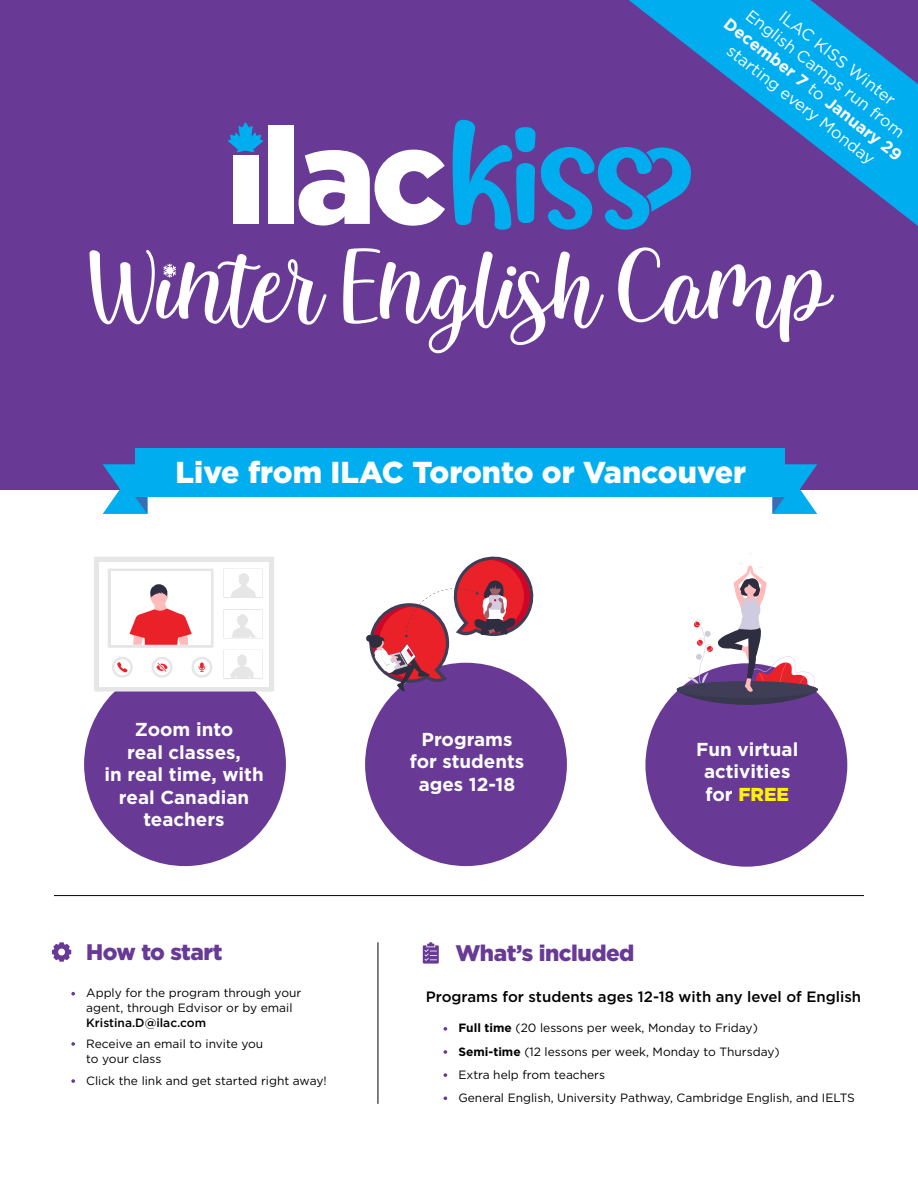
<style>
.page{position:relative;width:918px;height:1188px;background:#fff}
.page>*{position:absolute;margin:0;border:0;box-sizing:border-box;transform-origin:0 0}
.t1{font:108px "Kembara Cinta";color:#fff}
.t2{font:900 30.3px "Gotham";color:#fff}
.t3{font:900 22.5px "Gotham";letter-spacing:-.02em;color:#683a96}
.t4{font:700 18.75px/22.5px "Gotham";color:#fff;text-align:center}
.t5{font:16.5px/19.8px "Gotham";color:#fff;text-align:center}
.t6{font:500 15px "Gotham";color:#000}
.t7{font:12px/23.2px "Gotham";color:#000}
.t8{font:500 12px "Gotham";color:#000}
.s1{font-weight:700}
.s2{font-weight:900;color:#fff200}
</style>
<div class="page">
<hr style="left:378px;top:942px;width:1px;height:162px;background:#000">
<hr style="left:54px;top:895px;width:810px;height:1px;background:#000">
<svg style="left:52px;top:942px;width:19px;height:20px"></svg>
<svg style="left:71px;top:992px;width:4px;height:4px"></svg>
<svg style="left:444px;top:1027px;width:3px;height:4px"></svg>
<svg style="left:71px;top:1042px;width:4px;height:4px"></svg>
<svg style="left:71px;top:1079px;width:4px;height:4px"></svg>
<svg style="left:444px;top:1050px;width:3px;height:4px"></svg>
<svg style="left:444px;top:1073px;width:3px;height:4px"></svg>
<svg style="left:444px;top:1096px;width:3px;height:4px"></svg>
<svg style="left:423px;top:942px;width:16px;height:22px"></svg>
<div style="left:0;top:0;width:918px;height:489px;background:#683a96"></div>
<div style="left:233px;top:155px;width:25px;height:69px;background:#fff"></div>
<div style="left:268px;top:126px;width:25px;height:98px;background:#fff"></div>
<svg style="left:299px;top:150px;width:146px;height:76px"></svg>
<svg style="left:228px;top:122px;width:35px;height:30px"></svg>
<svg style="left:452px;top:119px;width:188px;height:111px"></svg>
<div style="left:135px;top:449px;width:650px;height:48px;background:#00aeef"></div>
<svg style="left:103px;top:464px;width:44px;height:50px"></svg>
<svg style="left:772px;top:464px;width:45px;height:50px"></svg>
<div style="left:84px;top:663px;width:202px;height:203px;background:#683a96;border-radius:50%"></div>
<div style="left:94px;top:557px;width:180px;height:135px;background:#e6e6e6;border-radius:2px"></div>
<div style="left:99px;top:562px;width:170px;height:124px;background:#fff"></div>
<svg style="left:223px;top:569px;width:40px;height:29px"></svg>
<div style="left:224px;top:570px;width:38px;height:27px;background:#fff"></div>
<svg style="left:223px;top:650px;width:40px;height:29px"></svg>
<div style="left:224px;top:651px;width:38px;height:27px;background:#fff"></div>
<svg style="left:230px;top:573px;width:26px;height:24px"></svg>
<svg style="left:230px;top:654px;width:24px;height:24px"></svg>
<svg style="left:231px;top:614px;width:25px;height:24px"></svg>
<div style="left:152px;top:657px;width:20px;height:21px;background:#e6e6e6;border-radius:50%"></div>
<div style="left:154px;top:659px;width:16px;height:16px;background:#fff;border-radius:50%"></div>
<svg style="left:156px;top:663px;width:12px;height:9px"></svg>
<div style="left:112px;top:657px;width:21px;height:21px;background:#e6e6e6;border-radius:50%"></div>
<div style="left:114px;top:659px;width:16px;height:16px;background:#fff;border-radius:50%"></div>
<svg style="left:117px;top:662px;width:11px;height:10px"></svg>
<div style="left:191px;top:657px;width:21px;height:21px;background:#e6e6e6;border-radius:50%"></div>
<div style="left:194px;top:659px;width:16px;height:16px;background:#fff;border-radius:50%"></div>
<svg style="left:199px;top:663px;width:6px;height:9px"></svg>
<div style="left:108px;top:569px;width:106px;height:79px;background:linear-gradient(to right,#f2f2f2,#f3f3f3)"></div>
<div style="left:111px;top:572px;width:99px;height:73px;background:#fff"></div>
<svg style="left:129px;top:584px;width:63px;height:61px"></svg>
<div style="left:365px;top:663px;width:202px;height:203px;background:#683a96;border-radius:50%"></div>
<div style="left:366px;top:635px;width:7px;height:7px;background:#2e2e40;border-radius:50%"></div>
<svg style="left:369px;top:556px;width:168px;height:136px"></svg>
<div style="left:645px;top:663px;width:202px;height:204px;background:#683a96;border-radius:50%"></div>
<svg style="left:677px;top:552px;width:141px;height:153px"></svg>
<svg style="left:629px;top:0;width:289px;height:226px"></svg>
<svg style="left:163px;top:264px;width:13px;height:14px"></svg>
<h3 class="t5" style="left:754px;top:5px;width:198px;rotate:38deg">English Camps run from</h3>
<h3 class="t5" style="left:788px;top:6px;width:144px;rotate:38deg">ILAC KISS Winter</h3>
<h3 class="t5" style="left:733px;top:13px;width:222px;rotate:38deg"><span class="s1">December 7</span> to <span class="s1">January 29 </span>starting every Monday</h3>
<h1 class="t1" style="left:88px;top:247px;width:745px">Winter English Camp</h1>
<h2 class="t2" style="left:176px;top:452px;width:572px">Live from ILAC Toronto or Vancouver</h2>
<h3 class="t4" style="left:104px;top:718px;width:161px">Zoom into<br>real classes,<br>in real time, with real Canadian teachers</h3>
<h3 class="t4" style="left:410px;top:728px;width:116px">Programs for students ages 12-18</h3>
<h3 class="t4" style="left:696px;top:738px;width:104px">Fun virtual activities for <span class="s2">FREE</span></h3>
<h3 class="t3" style="left:86px;top:937px;width:138px">How to start</h3>
<h3 class="t3" style="left:455px;top:938px;width:181px">What’s included</h3>
<p class="t7" style="left:86px;top:985px;width:217px;line-height:15px">Apply for the program through your agent, through Edvisor or by email</p>
<p class="t8" style="left:86px;top:1015px;width:121px">Kristina.D@ilac.com</p>
<p class="t7" style="left:86px;top:1036px;width:179px;line-height:15px">Receive an email to invite you to your class</p>
<p class="t7" style="left:86px;top:1069px;width:242px">Click the link and get started right away!</p>
<p class="t6" style="left:426px;top:987px;width:437px">Programs for students ages 12-18 with any level of English</p>
<p class="t7" style="left:458px;top:1016px;width:398px"><span class="s1">Full time</span> (20 lessons per week, Monday to Friday)<br><span class="s1">Semi-time</span> (12 lessons per week, Monday to Thursday)<br>Extra help from teachers<br>General English, University Pathway, Cambridge English, and IELTS</p>
</div>
